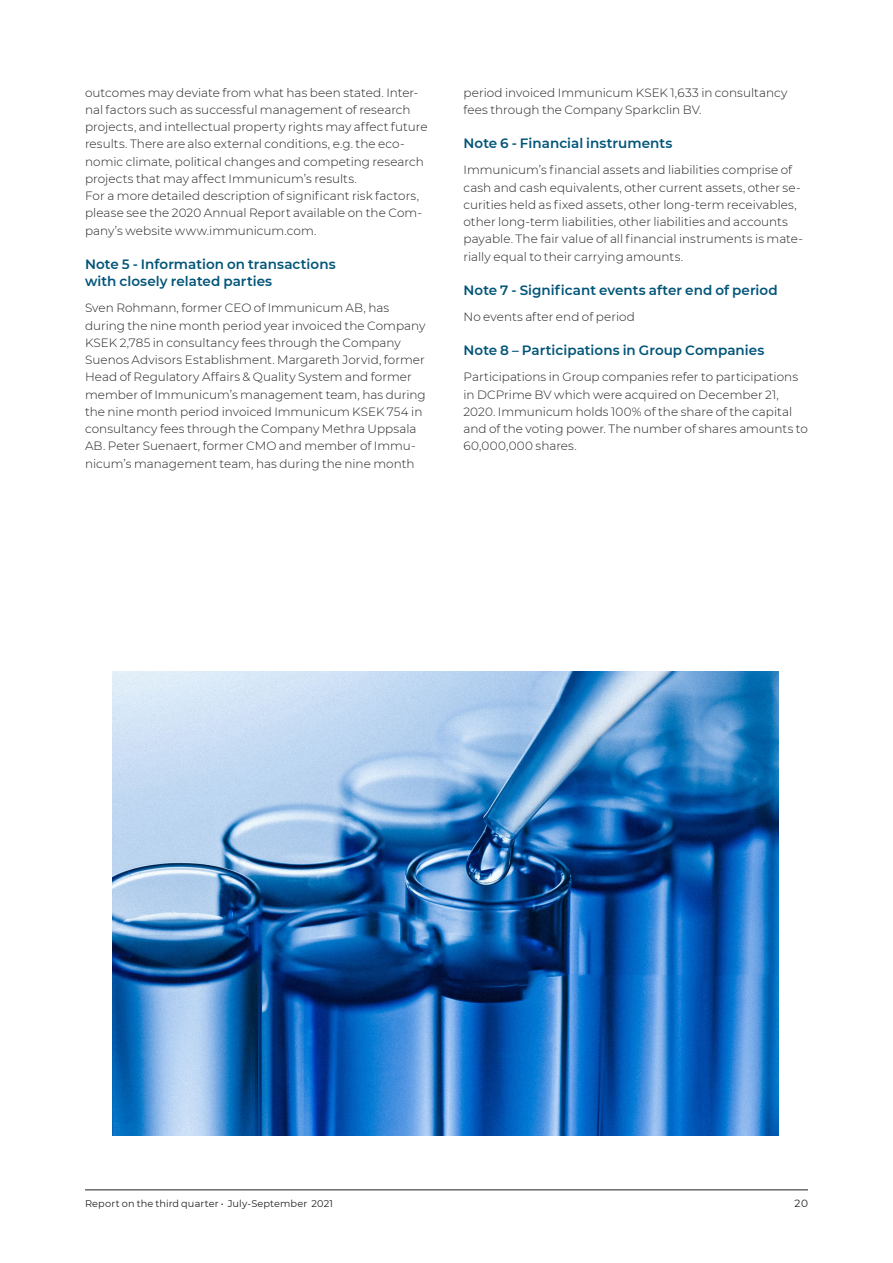
<style>
.page{position:relative;width:893px;height:1263px;background:#fff}
.page>*{position:absolute;margin:0;border:0;box-sizing:border-box;transform-origin:0 0}
.mellis{font:600 13.5px/17.2px "Montserrat";letter-spacing:.005em;color:#005478}
.Brödtext{font:300 12px/17.2px "Montserrat";letter-spacing:.005em;color:#231f20}
.t1{font:10.5px "Montserrat";color:#231f20}
.t2{font:9.75px "Montserrat";letter-spacing:.01em;color:#231f20}
</style>
<div class="page">
<hr style="left:85px;top:1189px;width:723px;height:1px;background:#231f20">
<img style="left:113px;top:672px;width:666px;height:463px">
<p class="Brödtext" style="left:85px;top:83px;width:344px">outcomes may deviate from what has been stated. Inter&shy;nal factors such as successful management of research projects, and intellectual property rights may affect future results. There are also external conditions, e.g. the eco&shy;nomic climate, political changes and competing research projects that may affect Immunicum’s results.</p>
<p class="Brödtext" style="left:85px;top:187px;width:338px">For a more detailed description of significant risk factors, please see the 2020 Annual Report available on the Com&shy;pany’s website www.immunicum.com.</p>
<p class="mellis" style="left:85px;top:255px;width:252px">Note 5 - Information on transactions with closely related parties</p>
<p class="Brödtext" style="left:85px;top:299px;width:342px">Sven Rohmann, former CEO of Immunicum AB, has during the nine month period year invoiced the Company KSEK 2,785 in consultancy fees through the Company Suenos Advisors Establishment. Margareth Jorvid, former Head of Regulatory Affairs &amp; Quality System and former member of Immunicum’s management team, has during the nine month period invoiced Immunicum KSEK 754 in consultancy fees through the Company Methra Uppsala AB. Peter Suenaert, former CMO and member of Immu&shy;nicum’s management team, has during the nine month</p>
<p class="Brödtext" style="left:463px;top:83px;width:325px">period invoiced Immunicum KSEK 1,633 in consultancy fees through the Company Sparkclin BV.</p>
<p class="mellis" style="left:463px;top:134px;width:210px">Note 6 - Financial instruments</p>
<p class="Brödtext" style="left:463px;top:161px;width:341px">Immunicum’s financial assets and liabilities comprise of cash and cash equivalents, other current assets, other se&shy;curities held as fixed assets, other long-term receivables, other long-term liabilities, other liabilities and accounts payable. The fair value of all financial instruments is mate&shy;rially equal to their carrying amounts.</p>
<p class="mellis" style="left:463px;top:281px;width:316px">Note 7 - Significant events after end of period</p>
<p class="Brödtext" style="left:463px;top:308px;width:173px">No events after end of period</p>
<p class="mellis" style="left:463px;top:341px;width:302px">Note 8 – Participations in Group Companies</p>
<p class="Brödtext" style="left:463px;top:368px;width:346px">Participations in Group companies refer to participations in DCPrime BV which were acquired on December 21, 2020. Immunicum holds 100% of the share of the capital and of the voting power. The number of shares amounts to 60,000,000 shares.</p>
<p class="t2" style="left:85px;top:1196px;width:249px">Report on the third quarter • July-September 2021</p>
<p class="t1" style="left:794px;top:1196px;width:15px">20</p>
</div>
